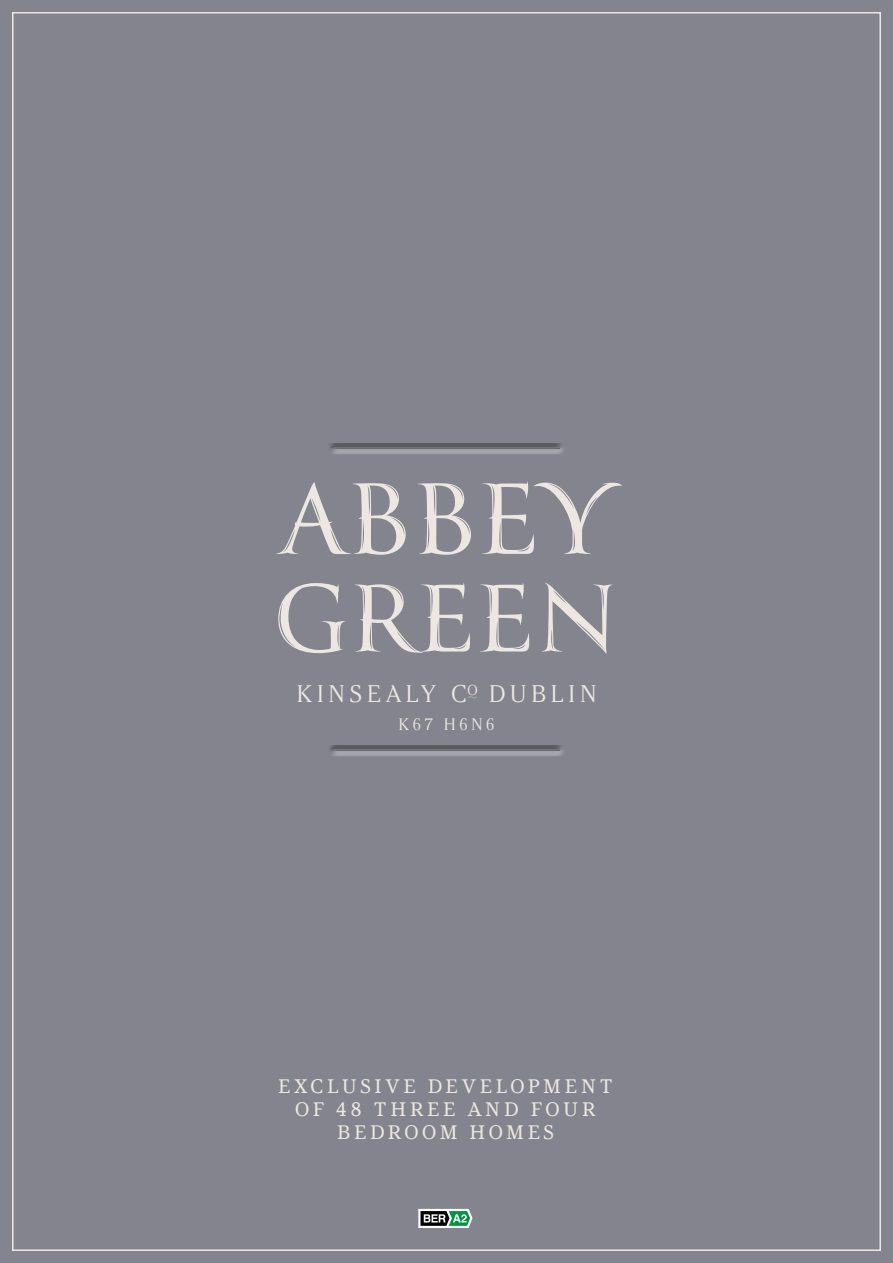
<style>
.page{position:relative;width:893px;height:1263px;background:#84848e}
.page>*{position:absolute;margin:0;border:0;box-sizing:border-box;transform-origin:0 0}
.t1{font:600 112.8px "Canto Brush Open";color:#ece7e1}
.t2{font:600 107.1px "Canto Brush Open";color:#ece7e1}
.t3{font:24px "Argesta Display";letter-spacing:.16em;color:#ece7e1}
.t4{font:19.5px/23.4px "Argesta Text";letter-spacing:.16em;color:#ece7e1;text-align:center}
.t5{font:16.5px "Argesta Display";letter-spacing:.16em;color:#ece7e1}
.s1{font-size:19.2px;color:#98b195}
</style>
<div class="page">
<svg style="left:418px;top:1209px;width:54px;height:19px"></svg>
<div style="left:327px;top:744px;width:237px;height:10px;background:#5d5d64"></div>
<div style="left:328px;top:746px;width:238px;height:11px;background:#000;opacity:.75"></div>
<div style="left:327px;top:442px;width:237px;height:10px;background:#5d5d64"></div>
<div style="left:328px;top:444px;width:238px;height:11px;background:#000;opacity:.75"></div>
<h1 class="t1" style="left:276px;top:450px;width:341px">ABBEY</h1>
<h2 class="t2" style="left:274px;top:553px;width:347px">GREEN</h2>
<p class="t3" style="left:296px;top:679px;width:302px">KINSEALY C<sup>O</sup><span class="s1">~</span> DUBLIN</p>
<p class="t5" style="left:398px;top:714px;width:98px">K67 H6N6</p>
<p class="t4" style="left:278px;top:1074px;width:337px">EXCLUSIVE DEVELOPMENT<br>OF 48 THREE AND FOUR<br>BEDROOM HOMES</p>
</div>
